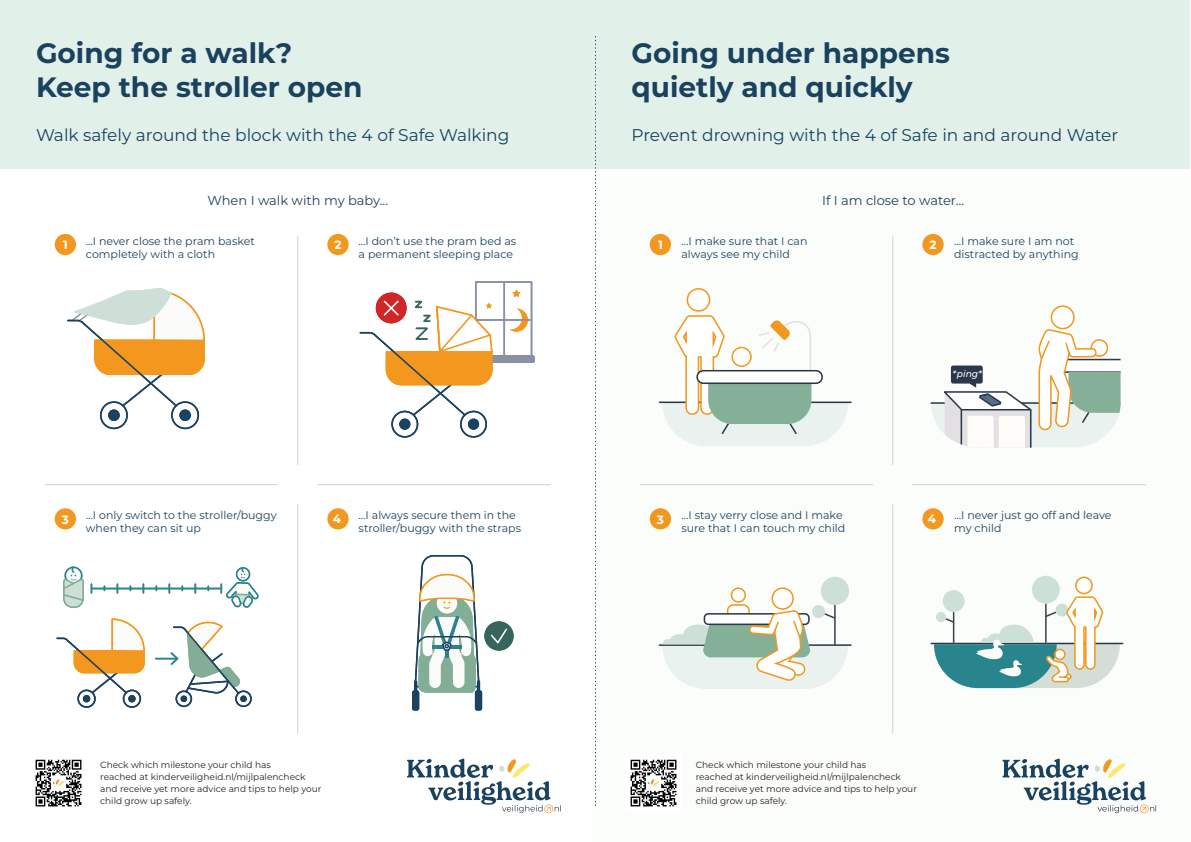
<style>
.page{position:relative;width:1191px;height:842px;background:#fff}
.page>*{position:absolute;margin:0;border:0;box-sizing:border-box;transform-origin:0 0}
.H1{font:700 28px "Montserrat";color:#1a425f}
.t1{font:17px "Montserrat";color:#1a425f}
.t2{font:13px "Montserrat";color:#1a425f}
.t3{font:700 12px "Montserrat";color:#fff}
.Brood{font:11px/13.2px "Montserrat";color:#1a425f}
.t4{font:italic 500 9.2px "Montserrat";color:#fdfcf9}
.QR-code_tekst{font:9px/12px "Montserrat";color:#231f20}
</style>
<div class="page">
<div style="left:592px;top:176px;width:599px;height:666px;background:#fbfdfa"></div>
<div style="left:0;top:0;width:595px;height:169px;background:#e1f1e9"></div>
<div style="left:578px;top:0;width:612px;height:169px;background:#e1f1e9"></div>
<img style="left:35px;top:759px;width:47px;height:48px">
<img style="left:630px;top:759px;width:47px;height:48px">
<hr style="left:297px;top:236px;width:1px;height:229px;background:#ced0d1">
<hr style="left:297px;top:504px;width:1px;height:229px;background:#ced0d1">
<hr style="left:45px;top:484px;width:233px;height:1px;background:#ced0d1">
<hr style="left:317px;top:484px;width:233px;height:1px;background:#ced0d1">
<hr style="left:892px;top:236px;width:1px;height:229px;background:#ced0d1">
<hr style="left:892px;top:504px;width:1px;height:229px;background:#ced0d1">
<hr style="left:640px;top:484px;width:233px;height:1px;background:#ced0d1">
<hr style="left:912px;top:484px;width:233px;height:1px;background:#ced0d1">
<div style="left:55px;top:234px;width:21px;height:21px;background:#f3981e;border-radius:50%"></div>
<div style="left:650px;top:234px;width:21px;height:21px;background:#f3981e;border-radius:50%"></div>
<div style="left:55px;top:508px;width:21px;height:21px;background:#f3981e;border-radius:50%"></div>
<div style="left:650px;top:508px;width:21px;height:21px;background:#f3981e;border-radius:50%"></div>
<div style="left:327px;top:234px;width:22px;height:21px;background:#f3981e;border-radius:50%"></div>
<div style="left:922px;top:234px;width:21px;height:21px;background:#f3981e;border-radius:50%"></div>
<div style="left:327px;top:508px;width:22px;height:21px;background:#f3981e;border-radius:50%"></div>
<div style="left:922px;top:508px;width:21px;height:21px;background:#f3981e;border-radius:50%"></div>
<svg style="left:595px;top:36px;width:1px;height:769px"></svg>
<svg style="left:407px;top:758px;width:154px;height:55px"></svg>
<svg style="left:1002px;top:758px;width:154px;height:55px"></svg>
<div style="left:175px;top:690px;width:17px;height:17px;border:2px solid #1b4260;border-radius:50%"></div>
<div style="left:180px;top:695px;width:7px;height:7px;background:#1b4260;border-radius:50%"></div>
<div style="left:235px;top:690px;width:17px;height:17px;border:2px solid #1b4260;border-radius:50%"></div>
<div style="left:240px;top:695px;width:7px;height:7px;background:#1b4260;border-radius:50%"></div>
<svg style="left:63px;top:566px;width:21px;height:43px"></svg>
<hr style="left:92px;top:588px;width:128px;height:1px;background:#29848d">
<svg style="left:220px;top:567px;width:39px;height:41px"></svg>
<svg style="left:194px;top:584px;width:2px;height:9px"></svg>
<svg style="left:156px;top:621px;width:85px;height:74px"></svg>
<div style="left:123px;top:689px;width:18px;height:19px;border:2px solid #1b4260;border-radius:50%"></div>
<div style="left:128px;top:695px;width:8px;height:7px;background:#1b4260;border-radius:50%"></div>
<div style="left:77px;top:689px;width:19px;height:19px;border:2px solid #1b4260;border-radius:50%"></div>
<div style="left:83px;top:695px;width:7px;height:7px;background:#1b4260;border-radius:50%"></div>
<svg style="left:56px;top:618px;width:89px;height:77px"></svg>
<div style="left:412px;top:690px;width:7px;height:21px;background:#1b4260;border-radius:2px"></div>
<div style="left:475px;top:690px;width:7px;height:21px;background:#1b4260;border-radius:2px"></div>
<svg style="left:413px;top:555px;width:68px;height:148px"></svg>
<div style="left:484px;top:621px;width:29px;height:30px;background:#37645d;border-radius:50%"></div>
<svg style="left:491px;top:628px;width:16px;height:16px"></svg>
<div style="left:472px;top:356px;width:62px;height:6px;background:#8790a4"></div>
<div style="left:471px;top:355px;width:64px;height:8px;border:2px solid #8790a4"></div>
<div style="left:475px;top:281px;width:57px;height:76px;border:2px solid #8790a4"></div>
<svg style="left:512px;top:289px;width:8px;height:8px"></svg>
<svg style="left:510px;top:308px;width:18px;height:24px"></svg>
<div style="left:460px;top:411px;width:27px;height:27px;border:2px solid #1b4260;border-radius:50%"></div>
<div style="left:468px;top:419px;width:11px;height:11px;background:#1b4260;border-radius:50%"></div>
<div style="left:391px;top:411px;width:27px;height:27px;border:2px solid #1b4260;border-radius:50%"></div>
<div style="left:399px;top:419px;width:11px;height:11px;background:#1b4260;border-radius:50%"></div>
<hr style="left:476px;top:319px;width:54px;height:2px;background:#8790a4">
<hr style="left:503px;top:282px;width:2px;height:73px;background:#8790a4">
<div style="left:376px;top:293px;width:30px;height:30px;background:#d02627;border-radius:50%"></div>
<svg style="left:359px;top:299px;width:134px;height:118px"></svg>
<div style="left:171px;top:401px;width:28px;height:28px;border:2px solid #1b4260;border-radius:50%"></div>
<div style="left:179px;top:409px;width:12px;height:12px;background:#1b4260;border-radius:50%"></div>
<div style="left:100px;top:401px;width:28px;height:28px;border:2px solid #1b4260;border-radius:50%"></div>
<div style="left:108px;top:409px;width:12px;height:12px;background:#1b4260;border-radius:50%"></div>
<svg style="left:67px;top:288px;width:138px;height:120px"></svg>
<hr style="left:659px;top:644px;width:192px;height:2px;background:#2b374b">
<div style="left:730px;top:587px;width:16px;height:16px;background:#fff;border:2px solid #f1981f;border-radius:50%"></div>
<div style="left:727px;top:605px;width:22px;height:29px;background:#fff;border-radius:6px"></div>
<div style="left:727px;top:604px;width:23px;height:31px;border:2px solid #f1981f;border-radius:6px"></div>
<hr style="left:834px;top:605px;width:1px;height:40px;background:#38444c">
<div style="left:820px;top:577px;width:29px;height:28px;background:#cde0d8;border-radius:50%"></div>
<div style="left:812px;top:605px;width:13px;height:13px;background:#cde0d8;border-radius:50%"></div>
<div style="left:771px;top:587px;width:23px;height:23px;background:#fff;border:2px solid #f1981f;border-radius:50%"></div>
<svg style="left:662px;top:611px;width:186px;height:78px"></svg>
<hr style="left:931px;top:643px;width:191px;height:1px;background:#2b374b">
<div style="left:942px;top:590px;width:22px;height:22px;background:#cde0d8;border-radius:50%"></div>
<div style="left:1032px;top:576px;width:27px;height:28px;background:#cde0d8;border-radius:50%"></div>
<div style="left:1075px;top:577px;width:17px;height:16px;background:#fff;border-radius:50%"></div>
<div style="left:1075px;top:577px;width:17px;height:17px;border:2px solid #f1981f;border-radius:50%"></div>
<svg style="left:934px;top:596px;width:185px;height:92px"></svg>
<div style="left:1054px;top:649px;width:11px;height:11px;background:#fff;border:2px solid #f1981f;border-radius:50%"></div>
<hr style="left:659px;top:402px;width:192px;height:1px;background:#2b374b">
<div style="left:687px;top:289px;width:22px;height:22px;background:#fff;border-radius:50%"></div>
<div style="left:686px;top:288px;width:24px;height:24px;border:2px solid #f1981f;border-radius:50%"></div>
<svg style="left:662px;top:315px;width:186px;height:131px"></svg>
<svg style="left:931px;top:305px;width:189px;height:143px"></svg>
<p class="H1" style="left:36px;top:33px;width:258px">Going for a walk?</p>
<p class="H1" style="left:36px;top:67px;width:328px">Keep the stroller open</p>
<h2 class="t1" style="left:36px;top:123px;width:475px">Walk safely around the block with the 4 of Safe Walking</h2>
<p class="H1" style="left:631px;top:33px;width:320px">Going under happens</p>
<p class="H1" style="left:631px;top:67px;width:283px">quietly and quickly</p>
<h2 class="t1" style="left:631px;top:123px;width:488px">Prevent drowning with the 4 of Safe in and around Water</h2>
<h3 class="t2" style="left:822px;top:192px;width:144px">If I am close to water…</h3>
<h3 class="t2" style="left:207px;top:192px;width:182px">When I walk with my baby...</h3>
<p class="Brood" style="left:86px;top:234px;width:170px">...I never close the pram basket</p>
<p class="Brood" style="left:86px;top:247px;width:131px">completely with a cloth</p>
<p class="Brood" style="left:359px;top:234px;width:159px">...I don’t use the pram bed as</p>
<p class="Brood" style="left:359px;top:247px;width:156px">a permanent sleeping place</p>
<p class="Brood" style="left:681px;top:234px;width:128px">…I make sure that I can</p>
<p class="Brood" style="left:681px;top:247px;width:110px">always see my child</p>
<p class="Brood" style="left:954px;top:234px;width:122px">…I make sure I am not</p>
<p class="Brood" style="left:954px;top:247px;width:126px">distracted by anything</p>
<p class="t3" style="left:334px;top:236px;width:9px">2</p>
<p class="t3" style="left:929px;top:236px;width:9px">2</p>
<p class="t3" style="left:63px;top:236px;width:6px">1</p>
<p class="t3" style="left:658px;top:236px;width:6px">1</p>
<p class="t4" style="left:952px;top:368px;width:31px">*ping*</p>
<p class="Brood" style="left:86px;top:508px;width:192px">...I only switch to the stroller/buggy when they can sit up</p>
<p class="Brood" style="left:359px;top:508px;width:159px">...I always secure them in the</p>
<p class="Brood" style="left:359px;top:521px;width:164px">stroller/buggy with the straps</p>
<p class="Brood" style="left:681px;top:508px;width:163px">…I stay verry close and I make</p>
<p class="Brood" style="left:681px;top:521px;width:165px">sure that I can touch my child</p>
<p class="t3" style="left:333px;top:510px;width:10px">4</p>
<p class="t3" style="left:928px;top:510px;width:10px">4</p>
<p class="t3" style="left:62px;top:511px;width:9px">3</p>
<p class="t3" style="left:657px;top:511px;width:9px">3</p>
<p class="Brood" style="left:954px;top:508px;width:159px">…I never just go off and leave</p>
<p class="Brood" style="left:954px;top:521px;width:49px">my child</p>
<p class="QR-code_tekst" style="left:100px;top:759px;width:223px">Check which milestone your child has<br>reached at kinderveiligheid.nl/mijlpalencheck and receive yet more advice and tips to help your child grow up safely.</p>
<p class="QR-code_tekst" style="left:695px;top:759px;width:223px">Check which milestone your child has<br>reached at kinderveiligheid.nl/mijlpalencheck and receive yet more advice and tips to help your child grow up safely.</p>
</div>
